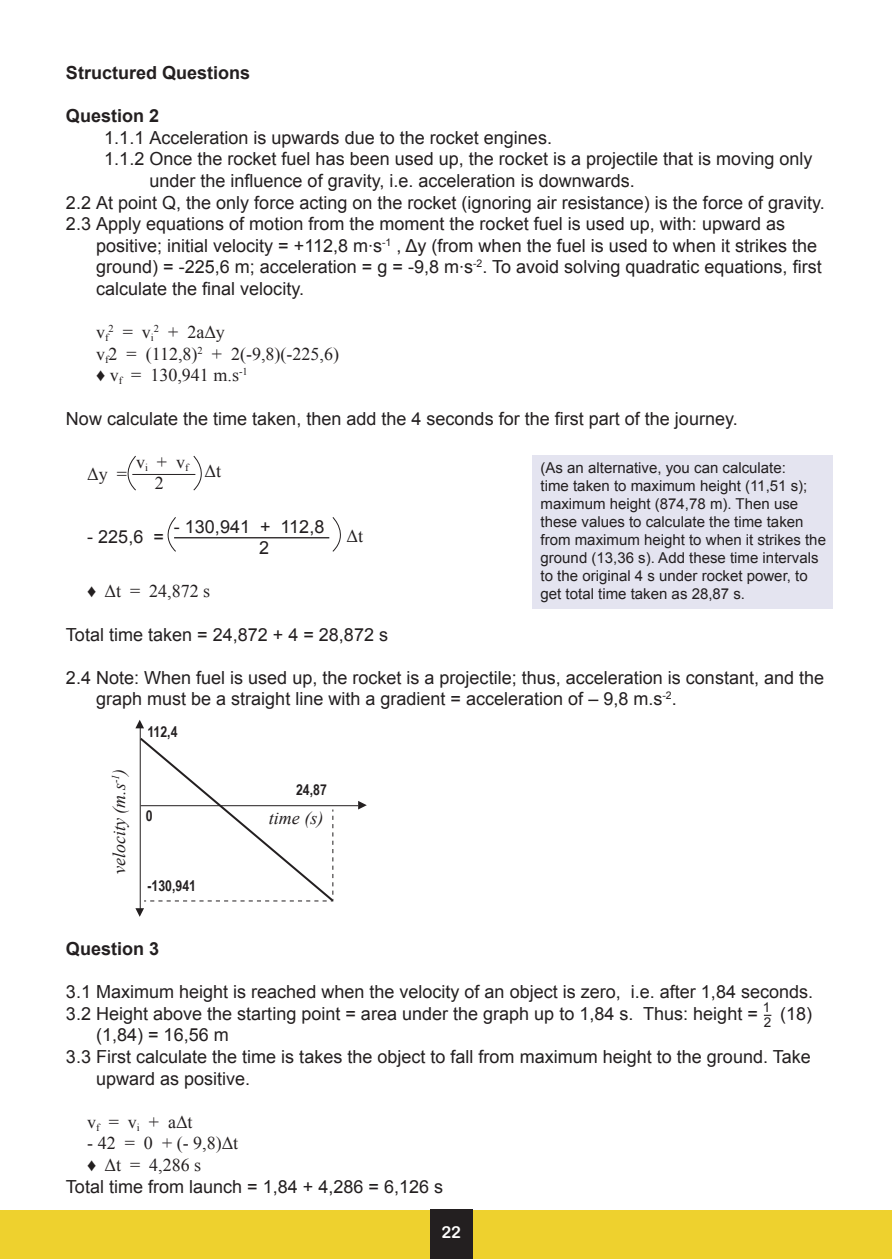
<style>
.page{position:relative;width:892px;height:1259px;background:#fff}
.page>*{position:absolute;margin:0;border:0;box-sizing:border-box;transform-origin:0 0}
.Paragraph_Style_MAIN{font:18px/21.6px "Arial";color:#231f20}
.Paragraph_Style_MAIN-2{font:18px/21.6px "Times New Roman";color:#231f20}
.Paragraph_Style_MAIN-3{font:700 18px "Arial";color:#231f20}
.Paragraph_Style_MAIN-4{font:italic 18px "Times New Roman";color:#231f20}
.t1{font:16.5px "Arial Rounded MT Bold";color:#fff}
.Paragraph_Style_MAIN-5{font:15px/18px "Arial";color:#231f20}
.Paragraph_Style_MAIN-6{font:700 15px "Arial Narrow";color:#231f20}
.Paragraph_Style_MAIN-7{font:10.5px "Times New Roman";color:#231f20}
.s1{font-size:18px}
</style>
<div class="page">
<div style="left:0;top:1210px;width:891px;height:49px;background:#eed12e"></div>
<div style="left:429px;top:1210px;width:43px;height:49px;background:#231f20"></div>
<hr style="left:132px;top:474px;width:63px;height:1px;background:#231f20">
<hr style="left:174px;top:537px;width:155px;height:1px;background:#231f20">
<div style="left:532px;top:456px;width:299px;height:153px;background:#e4e4f0"></div>
<svg style="left:127px;top:455px;width:9px;height:36px"></svg>
<svg style="left:193px;top:455px;width:9px;height:36px"></svg>
<svg style="left:167px;top:517px;width:10px;height:35px"></svg>
<svg style="left:332px;top:517px;width:9px;height:35px"></svg>
<hr style="left:140px;top:724px;width:1px;height:188px;background:#231f20">
<svg style="left:135px;top:720px;width:9px;height:8px"></svg>
<hr style="left:141px;top:805px;width:217px;height:1px;background:#231f20">
<svg style="left:358px;top:801px;width:8px;height:8px"></svg>
<svg style="left:135px;top:736px;width:200px;height:181px"></svg>
<p class="Paragraph_Style_MAIN-3" style="left:66px;top:61px;width:186px">Structured Questions</p>
<p class="Paragraph_Style_MAIN-3" style="left:66px;top:104px;width:95px">Question 2</p>
<p class="Paragraph_Style_MAIN" style="left:104px;top:127px;width:449px">1.1.1 Acceleration is upwards due to the rocket engines.</p>
<p class="Paragraph_Style_MAIN" style="left:149px;top:148px;width:664px;text-indent:-45px">1.1.2 Once the rocket fuel has been used up, the rocket is a projectile that is moving only under the influence of gravity, i.e. acceleration is downwards.</p>
<p class="Paragraph_Style_MAIN" style="left:66px;top:192px;width:760px">2.2 At point Q, the only force acting on the rocket (ignoring air resistance) is the force of gravity.</p>
<p class="Paragraph_Style_MAIN" style="left:96px;top:213px;width:726px;text-indent:-30px">2.3 Apply equations of motion from the moment the rocket fuel is used up, with: upward as positive; initial velocity = +112,8 m∙s<sup>-1</sup> , Δy (from when the fuel is used to when it strikes the ground) = -225,6 m; acceleration = g = -9,8 m∙s<sup>-2</sup>. To avoid solving quadratic equations, first calculate the final velocity.</p>
<p class="Paragraph_Style_MAIN-2" style="left:96px;top:321px;width:14px">v<sub>f</sub></p>
<p class="Paragraph_Style_MAIN-7" style="left:108px;top:326px;width:47px">2 <span class="s1">= v</span>i</p>
<p class="Paragraph_Style_MAIN-2" style="left:96px;top:321px;width:244px;text-indent:58px"><sup>2</sup> + 2aΔy<br>v<sub>f</sub>2 = (112,8)<sup>2</sup> + 2(-9,8)(-225,6) ♦ v<sub>f</sub> = 130,941 m.s<sup>-1</sup></p>
<p class="Paragraph_Style_MAIN" style="left:66px;top:408px;width:673px">Now calculate the time taken, then add the 4 seconds for the first part of the journey.</p>
<p class="Paragraph_Style_MAIN-2" style="left:87px;top:463px;width:41px">Δy =</p>
<p class="Paragraph_Style_MAIN-2" style="left:136px;top:451px;width:86px">v<sub>i</sub> + v<sub>f</sub> Δt</p>
<p class="Paragraph_Style_MAIN-5" style="left:540px;top:459px;width:287px">(As an alternative, you can calculate:<br>time taken to maximum height (11,51 s); maximum height (874,78 m). Then use these values to calculate the time taken from maximum height to when it strikes the ground (13,36 s). Add these time intervals to the original 4 s under rocket power, to get total time taken as 28,87 s.</p>
<p class="Paragraph_Style_MAIN-2" style="left:155px;top:472px;width:10px">2</p>
<p class="Paragraph_Style_MAIN" style="left:174px;top:516px;width:152px">- 130,941 + 112,8</p>
<p class="Paragraph_Style_MAIN-2" style="left:346px;top:525px;width:18px">Δt</p>
<p class="Paragraph_Style_MAIN" style="left:87px;top:526px;width:78px">- 225,6 =</p>
<p class="Paragraph_Style_MAIN" style="left:259px;top:537px;width:12px">2</p>
<p class="Paragraph_Style_MAIN-2" style="left:87px;top:580px;width:124px">♦ Δt = 24,872 s</p>
<p class="Paragraph_Style_MAIN" style="left:66px;top:624px;width:323px">Total time taken = 24,872 + 4 = 28,872 s</p>
<p class="Paragraph_Style_MAIN" style="left:96px;top:667px;width:729px;text-indent:-30px">2.4 Note: When fuel is used up, the rocket is a projectile; thus, acceleration is constant, and the graph must be a straight line with a gradient = acceleration of – 9,8 m.s<sup>-2</sup>.</p>
<p class="Paragraph_Style_MAIN-4" style="left:107px;top:874px;width:109px;rotate:-90deg">velocity (m.s<sup>-1</sup>)</p>
<p class="Paragraph_Style_MAIN-6" style="left:147px;top:720px;width:32px">112,4</p>
<p class="Paragraph_Style_MAIN-6" style="left:146px;top:804px;width:8px">0</p>
<p class="Paragraph_Style_MAIN-6" style="left:147px;top:875px;width:50px">-130,941</p>
<p class="Paragraph_Style_MAIN-6" style="left:296px;top:779px;width:32px">24,87</p>
<p class="Paragraph_Style_MAIN-4" style="left:269px;top:805px;width:56px">time (s)</p>
<p class="Paragraph_Style_MAIN-3" style="left:66px;top:937px;width:95px">Question 3</p>
<p class="Paragraph_Style_MAIN" style="left:66px;top:981px;width:748px">3.1 Maximum height is reached when the velocity of an object is zero, i.e. after 1,84 seconds.</p>
<p class="Paragraph_Style_MAIN" style="left:66px;top:1003px;width:705px">3.2 Height above the starting point = area under the graph up to 1,84 s. Thus: height = <sup>1</sup></p>
<p class="Paragraph_Style_MAIN" style="left:763px;top:1003px;width:50px"><sub>2</sub> (18)</p>
<p class="Paragraph_Style_MAIN" style="left:96px;top:1024px;width:134px">(1,84) = 16,56 m</p>
<p class="Paragraph_Style_MAIN" style="left:96px;top:1046px;width:715px;text-indent:-30px">3.3 First calculate the time is takes the object to fall from maximum height to the ground. Take upward as positive.</p>
<p class="Paragraph_Style_MAIN-2" style="left:87px;top:1111px;width:107px">v<sub>f</sub> = v<sub>i</sub> + aΔt</p>
<p class="Paragraph_Style_MAIN-2" style="left:87px;top:1132px;width:152px">- 42 = 0 + (- 9,8)Δt ♦ Δt = 4,286 s</p>
<p class="Paragraph_Style_MAIN" style="left:66px;top:1176px;width:378px">Total time from launch = 1,84 + 4,286 = 6,126 s</p>
<p class="t1" style="left:441px;top:1223px;width:21px">22</p>
</div>
